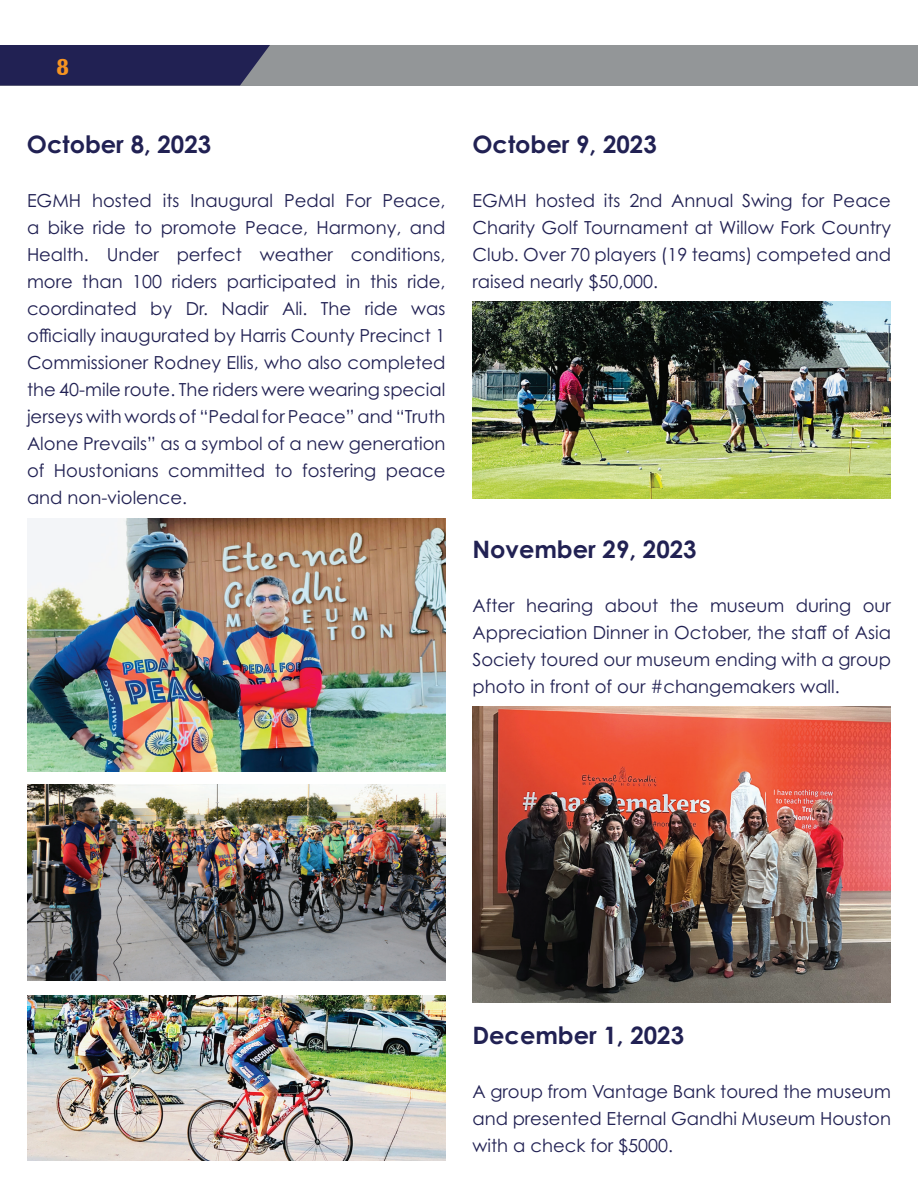
<style>
.page{position:relative;width:918px;height:1188px;background:#fff}
.page>*{position:absolute;margin:0;border:0;box-sizing:border-box;transform-origin:0 0}
.t1{font:700 24px "Century Gothic Pro";color:#212153}
.t2{font:700 24px "Castle T";color:#f69421}
.t3{font:18px/27px "Century Gothic Pro";color:#212153;text-align:justify}
</style>
<div class="page">
<div style="left:0;top:45px;width:918px;height:41px;background:#939698"></div>
<div style="left:0;top:45px;width:270px;height:40px;background:#212153"></div>
<img style="left:27px;top:784px;width:418px;height:197px">
<img style="left:27px;top:995px;width:419px;height:166px">
<img style="left:27px;top:518px;width:419px;height:253px">
<img style="left:473px;top:302px;width:418px;height:197px">
<img style="left:472px;top:707px;width:419px;height:296px">
<h1 class="t2" style="left:56px;top:53px;width:15px">8</h1>
<h1 class="t1" style="left:27px;top:129px;width:186px">October 8, 2023</h1>
<p class="t3" style="left:27px;top:186px;width:420px">EGMH hosted its Inaugural Pedal For Peace, a bike ride to promote Peace, Harmony, and Health. Under perfect weather conditions, more than 100 riders participated in this ride, coordinated by Dr. Nadir Ali. The ride was officially inaugurated by Harris County Precinct 1<br>Commissioner Rodney Ellis, who also completed the 40-mile route. The riders were wearing special jerseys with words of “Pedal for Peace” and “Truth Alone Prevails” as a symbol of a new generation of Houstonians committed to fostering peace and non-violence.</p>
<h1 class="t1" style="left:472px;top:129px;width:186px">October 9, 2023</h1>
<p class="t3" style="left:472px;top:186px;width:420px">EGMH hosted its 2nd Annual Swing for Peace Charity Golf Tournament at Willow Fork Country Club. Over 70 players (19 teams) competed and raised nearly $50,000.</p>
<h1 class="t1" style="left:472px;top:534px;width:226px">November 29, 2023</h1>
<p class="t3" style="left:472px;top:591px;width:420px">After hearing about the museum during our Appreciation Dinner in October, the staff of Asia Society toured our museum ending with a group photo in front of our #changemakers wall.</p>
<h1 class="t1" style="left:472px;top:1020px;width:213px">December 1, 2023</h1>
<p class="t3" style="left:472px;top:1077px;width:420px">A group from Vantage Bank toured the museum and presented Eternal Gandhi Museum Houston with a check for $5000.</p>
</div>
